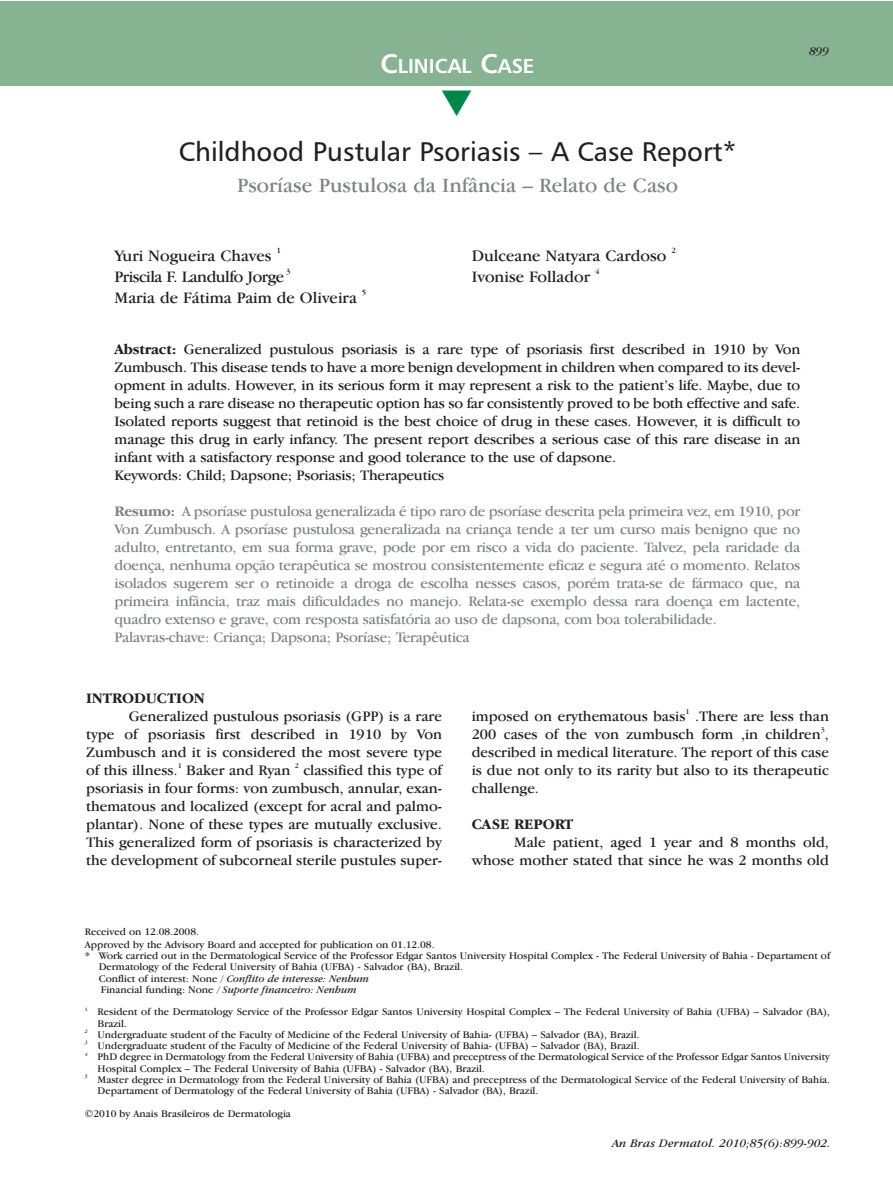
<style>
.page{position:relative;width:893px;height:1191px;background:#fff}
.page>*{position:absolute;margin:0;border:0;box-sizing:border-box;transform-origin:0 0}
.t1{font:27px "Humanist 777 BT Roman B";color:#231f20}
.t2{font:21px "Garamond IT Cby BT";color:#808285}
.t3{font:20.25px "Humanist 777 BT Bold B";color:#fff}
.t4{font:16.5px "Garamond IT Cby BT";color:#231f20}
.t5{font:16.5px "Garamond IT Cby BT";letter-spacing:-.025em;color:#231f20}
.t6{font:15px/18px "Garamond IT Cby BT";letter-spacing:-.01em;color:#231f20;text-align:justify}
.t7{font:15px/18px "Garamond IT Cby BT";letter-spacing:-.015em;color:#808285}
.t8{font:700 15px "Garamond IT Cby BT";color:#231f20}
.t9{font:italic 12px "Garamond IT Cby BT";letter-spacing:.015em;color:#231f20}
.t10{font:10.5px/11.2px "Garamond IT Cby BT";color:#231f20}
.t11{font:8.25px "Garamond IT Cby BT";color:#231f20}
.t12{font:7.5px "Garamond IT Cby BT";color:#231f20}
.t13{font:italic 5.25px "Garamond IT Cby BT";color:#231f20}
.t14{font:5.25px "Garamond IT Cby BT";color:#231f20}
.s1{font-size:27px}
.s2{font-weight:700}
.s3{font-style:italic}
</style>
<div class="page">
<div style="left:0;top:1px;width:892px;height:85px;background:#87b392"></div>
<h3 class="t3" style="left:380px;top:58px;width:156px"><span class="s1">C</span>LINICAL <span class="s1">C</span>ASE</h3>
<p class="t9" style="left:809px;top:47px;width:21px">899</p>
<h1 class="t1" style="left:179px;top:141px;width:559px">Childhood Pustular Psoriasis – A Case Report*</h1>
<h2 class="t2" style="left:237px;top:178px;width:442px">Psoríase Pustulosa da Infância – Relato de Caso</h2>
<p class="t4" style="left:115px;top:249px;width:159px">Yuri Nogueira Chaves</p>
<p class="t11" style="left:277px;top:248px;width:6px">1</p>
<p class="t4" style="left:472px;top:249px;width:196px">Dulceane Natyara Cardoso</p>
<p class="t11" style="left:671px;top:248px;width:6px">2</p>
<p class="t5" style="left:115px;top:270px;width:171px">Priscila F. Landulfo Jorge</p>
<p class="t11" style="left:286px;top:269px;width:6px">3</p>
<p class="t4" style="left:472px;top:270px;width:120px">Ivonise Follador</p>
<p class="t11" style="left:595px;top:269px;width:6px">4</p>
<p class="t4" style="left:115px;top:291px;width:244px">Maria de Fátima Paim de Oliveira</p>
<p class="t11" style="left:362px;top:290px;width:6px">5</p>
<p class="t6" style="left:115px;top:341px;width:687px;text-align:left"><span class="s2">Abstract:</span> Generalized pustulous psoriasis is a rare type of psoriasis first described in 1910 by Von Zumbusch. This disease tends to have a more benign development in children when compared to its devel&shy;opment in adults. However, in its serious form it may represent a risk to the patient’s life. Maybe, due to being such a rare disease no therapeutic option has so far consistently proved to be both effective and safe.<br>Isolated reports suggest that retinoid is the best choice of drug in these cases. However, it is difficult to manage this drug in early infancy. The present report describes a serious case of this rare disease in an infant with a satisfactory response and good tolerance to the use of dapsone.<br>Keywords: Child; Dapsone; Psoriasis; Therapeutics</p>
<p class="t7" style="left:115px;top:503px;width:687px"><span class="s2">Resumo:</span> A psoríase pustulosa generalizada é tipo raro de psoríase descrita pela primeira vez, em 1910, por Von Zumbusch. A psoríase pustulosa generalizada na criança tende a ter um curso mais benigno que no adulto, entretanto, em sua forma grave, pode por em risco a vida do paciente. Talvez, pela raridade da doença, nenhuma opção terapêutica se mostrou consistentemente eficaz e segura até o momento. Relatos isolados sugerem ser o retinoide a droga de escolha nesses casos, porém trata-se de fármaco que, na primeira infância, traz mais dificuldades no manejo. Relata-se exemplo dessa rara doença em lactente, quadro extenso e grave, com resposta satisfatória ao uso de dapsona, com boa tolerabilidade.<br>Palavras-chave: Criança; Dapsona; Psoríase; Terapêutica</p>
<p class="t8" style="left:86px;top:693px;width:120px">INTRODUCTION</p>
<p class="t6" style="left:86px;top:708px;width:357px;text-indent:43px">Generalized pustulous psoriasis (GPP) is a rare type of psoriasis first described in 1910 by Von Zumbusch and it is considered the most severe type of this illness.</p>
<p class="t12" style="left:178px;top:763px;width:6px">1</p>
<p class="t6" style="left:186px;top:762px;width:105px">Baker and Ryan</p>
<p class="t12" style="left:295px;top:763px;width:6px">2</p>
<p class="t6" style="left:86px;top:762px;width:357px;text-indent:217px">classified this type of psoriasis in four forms: von zumbusch, annular, exan&shy;thematous and localized (except for acral and palmo&shy;plantar). None of these types are mutually exclusive.<br>This generalized form of psoriasis is characterized by the development of subcorneal sterile pustules super-</p>
<p class="t6" style="left:472px;top:708px;width:215px">imposed on erythematous basis</p>
<p class="t12" style="left:686px;top:709px;width:6px">1</p>
<p class="t6" style="left:472px;top:708px;width:359px;text-align:right">.There are less than<br>200 cases of the von zumbusch form ,in children ,</p>
<p class="t12" style="left:821px;top:727px;width:6px">3</p>
<p class="t6" style="left:472px;top:744px;width:359px">described in medical literature. The report of this case is due not only to its rarity but also to its therapeutic challenge.</p>
<p class="t8" style="left:472px;top:819px;width:103px">CASE REPORT</p>
<p class="t6" style="left:472px;top:834px;width:359px;text-align:right">Male patient, aged 1 year and 8 months old, whose mother stated that since he was 2 months old</p>
<p class="t10" style="left:85px;top:926px;width:351px;line-height:12.6px">Received on 12.08.2008.<br>Approved by the Advisory Board and accepted for publication on 01.12.08.</p>
<p class="t10" style="left:99px;top:951px;width:733px;text-indent:-14px">* Work carried out in the Dermatological Service of the Professor Edgar Santos University Hospital Complex - The Federal University of Bahia - Departament of Dermatology of the Federal University of Bahia (UFBA) - Salvador (BA), Brazil.<br>Conflict of interest: None / <span class="s3">Conflito de interesse: Nenhum<br></span>Financial funding: None / <span class="s3">Suporte financeiro: Nenhum</span></p>
<p class="t14" style="left:85px;top:1007px;width:4px">1</p>
<p class="t10" style="left:98px;top:1007px;width:734px">Resident of the Dermatology Service of the Professor Edgar Santos University Hospital Complex – The Federal University of Bahia (UFBA) – Salvador (BA),<br>Brazil.</p>
<p class="t13" style="left:85px;top:1029px;width:4px">2</p>
<p class="t10" style="left:98px;top:1029px;width:543px">Undergraduate student of the Faculty of Medicine of the Federal University of Bahia- (UFBA) – Salvador (BA), Brazil.</p>
<p class="t13" style="left:85px;top:1040px;width:4px">3</p>
<p class="t10" style="left:98px;top:1041px;width:543px">Undergraduate student of the Faculty of Medicine of the Federal University of Bahia- (UFBA) – Salvador (BA), Brazil.</p>
<p class="t13" style="left:85px;top:1052px;width:4px">4</p>
<p class="t10" style="left:98px;top:1052px;width:734px">PhD degree in Dermatology from the Federal University of Bahia (UFBA) and preceptress of the Dermatological Service of the Professor Edgar Santos University<br>Hospital Complex – The Federal University of Bahia (UFBA) - Salvador (BA), Brazil.</p>
<p class="t13" style="left:85px;top:1074px;width:4px">5</p>
<p class="t10" style="left:98px;top:1074px;width:734px">Master degree in Dermatology from the Federal University of Bahia (UFBA) and preceptress of the Dermatological Service of the Federal University of Bahia.<br>Departament of Dermatology of the Federal University of Bahia (UFBA) - Salvador (BA), Brazil.</p>
<p class="t10" style="left:85px;top:1108px;width:208px">©2010 by Anais Brasileiros de Dermatologia</p>
<p class="t9" style="left:612px;top:1138px;width:220px">An Bras Dermatol. 2010;85(6):899-902.</p>
</div>
